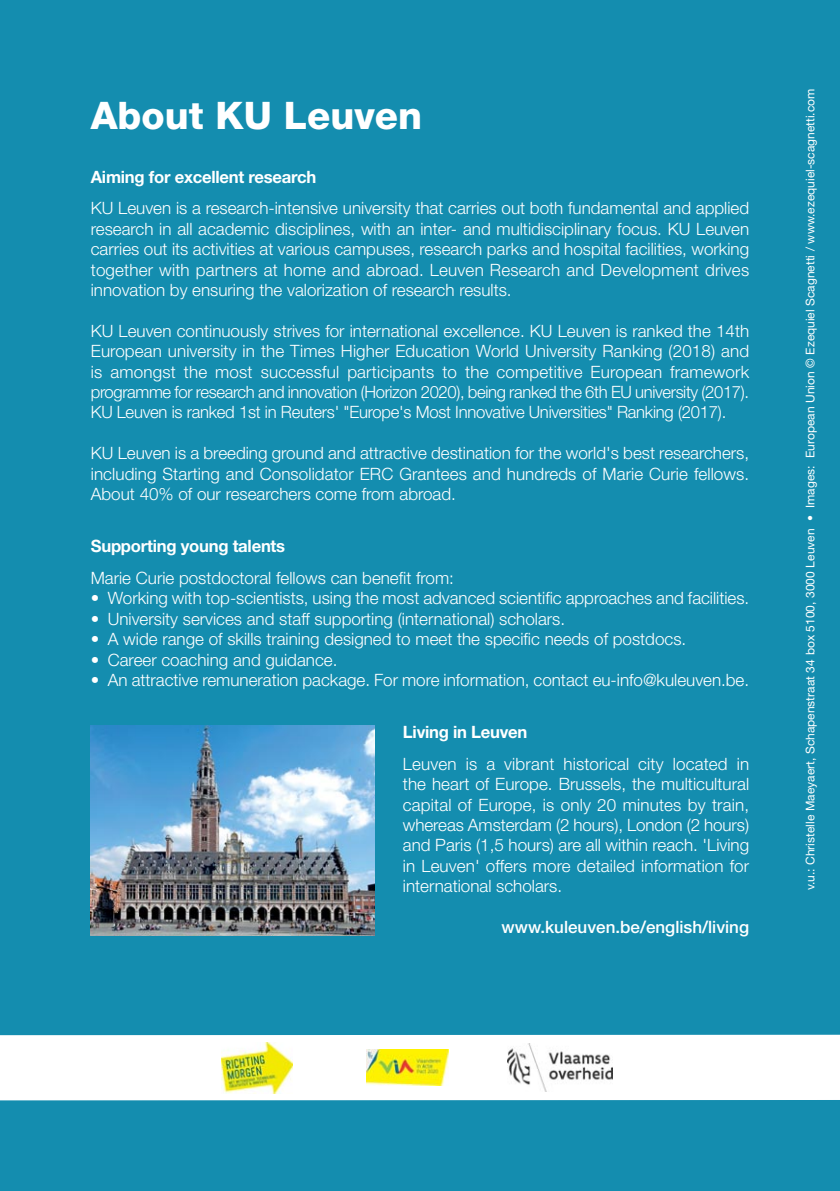
<style>
.page{position:relative;width:840px;height:1191px;background:#fff}
.page>*{position:absolute;margin:0;border:0;box-sizing:border-box;transform-origin:0 0}
.t1{font:800 38px "Helvetica Neue LT Std";color:#fff}
.t2{font:300 17px/20.4px "Helvetica Neue LT Std";color:#fff;text-align:justify}
.t3{font:700 17px "Helvetica Neue LT Std";letter-spacing:-.015em;color:#fff}
.t4{font:500 17px "Helvetica Neue LT Std";color:#fff}
.t5{font:12px "Helvetica Neue LT Std";color:#fff}
</style>
<div class="page">
<div style="left:0;top:0;width:839px;height:1191px;background:#148daf"></div>
<div style="left:0;top:1034px;width:839px;height:66px;background:#fff"></div>
<img style="left:221px;top:1042px;width:71px;height:51px">
<img style="left:366px;top:1049px;width:82px;height:36px">
<img style="left:507px;top:1043px;width:105px;height:49px">
<img style="left:91px;top:726px;width:283px;height:209px">
<h1 class="t1" style="left:91px;top:102px;width:332px">About KU Leuven</h1>
<p class="t3" style="left:91px;top:170px;width:227px">Aiming for excellent research</p>
<p class="t2" style="left:91px;top:200px;width:659px">KU Leuven is a research-intensive university that carries out both fundamental and applied research in all academic disciplines, with an inter- and multidisciplinary focus. KU Leuven carries out its activities at various campuses, research parks and hospital facilities, working together with partners at home and abroad. Leuven Research and Development drives innovation by ensuring the valorization of research results.</p>
<p class="t2" style="left:91px;top:322px;width:659px">KU Leuven continuously strives for international excellence. KU Leuven is ranked the 14th European university in the Times Higher Education World University Ranking (2018) and is amongst the most successful participants to the competitive European framework programme for research and innovation (Horizon 2020), being ranked the 6th EU university (2017).<br>KU Leuven is ranked 1st in Reuters' "Europe's Most Innovative Universities" Ranking (2017).</p>
<p class="t2" style="left:91px;top:444px;width:659px">KU Leuven is a breeding ground and attractive destination for the world's best researchers, including Starting and Consolidator ERC Grantees and hundreds of Marie Curie fellows.<br>About 40% of our researchers come from abroad.</p>
<p class="t3" style="left:91px;top:540px;width:196px">Supporting young talents</p>
<p class="t2" style="left:91px;top:569px;width:364px">Marie Curie postdoctoral fellows can benefit from:</p>
<p class="t2" style="left:91px;top:590px;width:659px">• Working with top-scientists, using the most advanced scientific approaches and facilities.</p>
<p class="t2" style="left:91px;top:610px;width:475px">• University services and staff supporting (international) scholars.</p>
<p class="t2" style="left:91px;top:630px;width:596px">• A wide range of skills training designed to meet the specific needs of postdocs.</p>
<p class="t2" style="left:91px;top:651px;width:248px">• Career coaching and guidance.</p>
<p class="t2" style="left:91px;top:671px;width:659px">• An attractive remuneration package. For more information, contact eu-info@kuleuven.be.</p>
<p class="t3" style="left:403px;top:726px;width:126px">Living in Leuven</p>
<p class="t2" style="left:403px;top:755px;width:347px">Leuven is a vibrant historical city located in the heart of Europe. Brussels, the multicultural capital of Europe, is only 20 minutes by train, whereas Amsterdam (2 hours), London (2 hours) and Paris (1,5 hours) are all within reach. 'Living in Leuven' offers more detailed information for international scholars.</p>
<p class="t4" style="left:501px;top:921px;width:249px">www.kuleuven.be/english/living</p>
<p class="t5" style="left:805px;top:890px;width:803px;rotate:-90deg">v.u.: Christelle Maeyaert, Schapenstraat 34 box 5100, 3000 Leuven • Images: European Union © Ezequiel Scagnetti / www.ezequiel-scagnetti.com</p>
</div>
